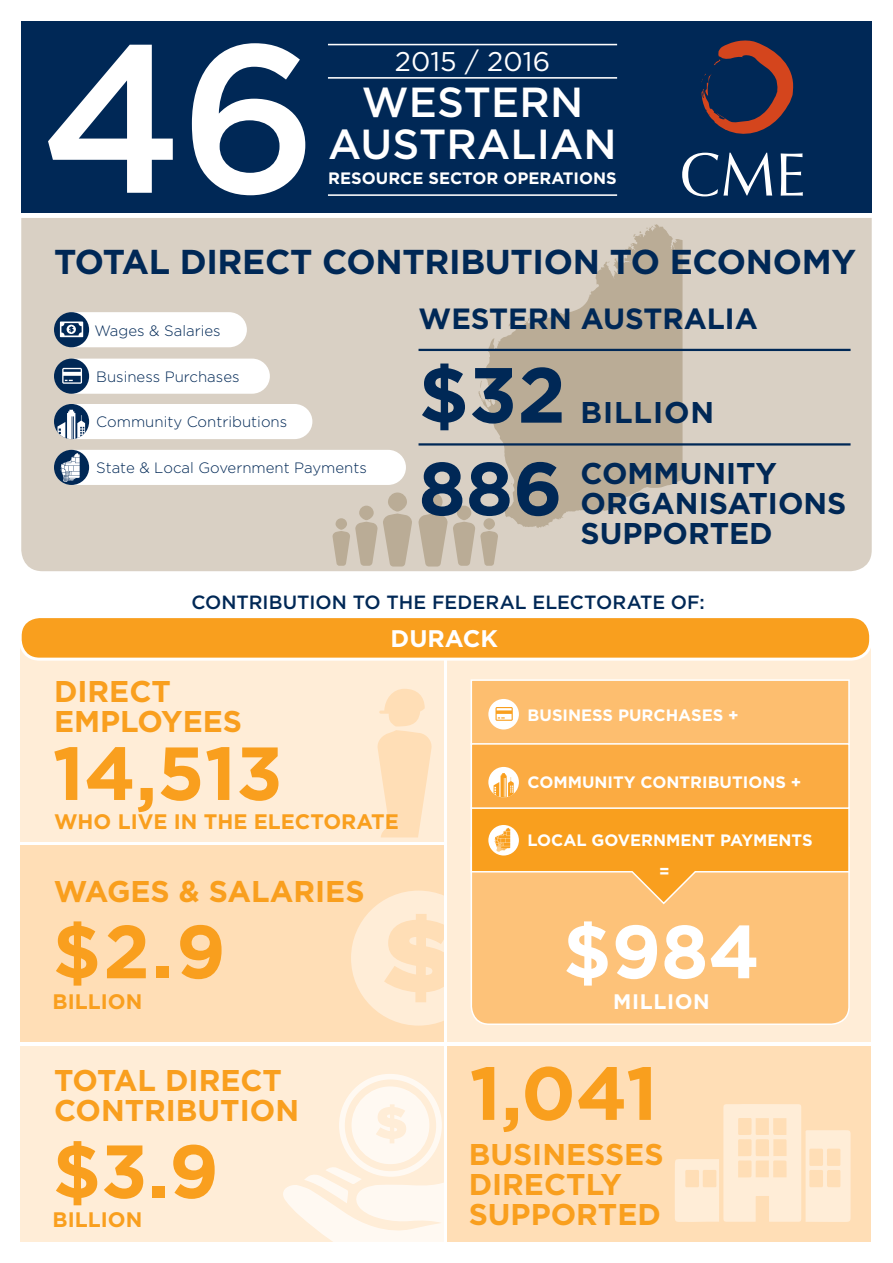
<style>
.page{position:relative;width:893px;height:1263px;background:#fff}
.page>*{position:absolute;margin:0;border:0;box-sizing:border-box;transform-origin:0 0}
.t1{font:500 210px "Gotham";color:#fff}
.t2{font:700 78px "Gotham";color:#002856}
.t3{font:700 75px "Gotham";color:#f99f1e}
.t4{font:700 75px "Gotham";color:#fff}
.t5{font:700 75px "Gotham";color:#002856}
.t6{font:500 42px/42px "Gotham";letter-spacing:.005em;color:#fff;text-align:center}
.t7{font:700 34.5px "Gotham";letter-spacing:-.01em;color:#002856}
.t8{font:700 30px/30px "Gotham";color:#f99f1e}
.t9{font:700 30px/30px "Gotham";color:#002856}
.t10{font:700 30px "Gotham";letter-spacing:.03em;color:#002856}
.t11{font:700 29.25px "Gotham";color:#002856}
.t12{font:27px "Gotham";letter-spacing:.005em;color:#fff}
.t13{font:700 24px "Gotham";color:#fff}
.t14{font:700 21px "Gotham";color:#f99f1e}
.t15{font:700 21px "Gotham";letter-spacing:.03em;color:#fff}
.t16{font:500 19.2px "Gotham";color:#002856}
.t17{font:700 16.5px/31px "Gotham";color:#fff}
.t18{font:300 15px "Gotham";color:#002856}
</style>
<div class="page">
<div style="left:21px;top:218px;width:851px;height:353px;background:#d9d0c4"></div>
<svg style="left:332px;top:492px;width:80px;height:74px;background:#cabead"></svg>
<div style="left:336px;top:518px;width:11px;height:12px;background:#baac96;border-radius:50%"></div>
<svg style="left:418px;top:492px;width:80px;height:74px;background:#c8bcab"></svg>
<svg style="left:483px;top:518px;width:12px;height:12px"></svg>
<div style="left:21px;top:21px;width:851px;height:192px;background:#002856"></div>
<hr style="left:328px;top:77px;width:289px;height:2px;background:#fff">
<hr style="left:328px;top:44px;width:289px;height:1px;background:#fff">
<hr style="left:328px;top:194px;width:289px;height:2px;background:#fff">
<svg style="left:478px;top:224px;width:205px;height:304px;background:#c4b8a6"></svg>
<hr style="left:418px;top:443px;width:432px;height:3px;background:#002856">
<hr style="left:418px;top:349px;width:432px;height:2px;background:#002856">
<svg style="left:54px;top:312px;width:35px;height:35px"></svg>
<svg style="left:60px;top:312px;width:187px;height:35px"></svg>
<div style="left:54px;top:359px;width:35px;height:35px;background:#002856;border-radius:50%"></div>
<svg style="left:62px;top:359px;width:208px;height:35px"></svg>
<svg style="left:54px;top:404px;width:35px;height:35px"></svg>
<svg style="left:57px;top:404px;width:255px;height:35px"></svg>
<div style="left:54px;top:450px;width:35px;height:35px;background:#002856;border-radius:50%"></div>
<svg style="left:60px;top:450px;width:346px;height:35px"></svg>
<svg style="left:682px;top:153px;width:121px;height:43px"></svg>
<svg style="left:701px;top:40px;width:93px;height:94px"></svg>
<div style="left:21px;top:846px;width:423px;height:196px;background:#ffdeb6"></div>
<svg style="left:351px;top:890px;width:93px;height:135px"></svg>
<div style="left:21px;top:645px;width:423px;height:197px;background:#ffedd7"></div>
<svg style="left:377px;top:689px;width:55px;height:148px"></svg>
<div style="left:21px;top:1046px;width:423px;height:195px;background:#ffedd7"></div>
<svg style="left:283px;top:1074px;width:161px;height:167px"></svg>
<div style="left:448px;top:645px;width:423px;height:397px;background:#ffedd7"></div>
<div style="left:470px;top:905px;width:380px;height:120px;background:#fdc279"></div>
<div style="left:448px;top:1046px;width:423px;height:195px;background:#ffdeb6"></div>
<svg style="left:675px;top:1104px;width:176px;height:118px"></svg>
<div style="left:471px;top:679px;width:379px;height:66px;background:#fdbe6f;border:2px solid #fff"></div>
<div style="left:471px;top:743px;width:379px;height:66px;background:#fbab42;border:2px solid #fff"></div>
<div style="left:488px;top:699px;width:31px;height:30px;background:#fff;border-radius:50%"></div>
<svg style="left:495px;top:707px;width:18px;height:14px"></svg>
<div style="left:488px;top:767px;width:31px;height:30px;background:#fff;border-radius:50%"></div>
<svg style="left:494px;top:773px;width:20px;height:24px"></svg>
<svg style="left:470px;top:806px;width:380px;height:99px;background:#faae45"></svg>
<div style="left:20px;top:617px;width:851px;height:42px;background:#f99f1e;border-radius:20px"></div>
<div style="left:19px;top:615px;width:853px;height:46px;border:3px solid #fff;border-radius:20px"></div>
<h1 class="t1" style="left:40px;top:-19px;width:279px">46</h1>
<h3 class="t12" style="left:395px;top:45px;width:157px">2015 / 2016</h3>
<h3 class="t6" style="left:328px;top:81px;width:290px">WESTERN<br>AUSTRALIAN</h3>
<p class="t17" style="left:328px;top:162px;width:290px">RESOURCE SECTOR OPERATIONS</p>
<h3 class="t7" style="left:54px;top:239px;width:804px">TOTAL DIRECT CONTRIBUTION TO ECONOMY</h3>
<p class="t18" style="left:94px;top:321px;width:128px">Wages &amp; Salaries</p>
<p class="t18" style="left:96px;top:367px;width:145px">Business Purchases</p>
<p class="t18" style="left:96px;top:412px;width:193px">Community Contributions</p>
<p class="t18" style="left:96px;top:458px;width:272px">State &amp; Local Government Payments</p>
<h3 class="t11" style="left:418px;top:299px;width:341px">WESTERN AUSTRALIA</h3>
<h2 class="t2" style="left:418px;top:343px;width:149px">$32</h2>
<h3 class="t5" style="left:418px;top:439px;width:146px">886</h3>
<h3 class="t10" style="left:580px;top:392px;width:135px">BILLION</h3>
<h3 class="t9" style="left:580px;top:458px;width:267px">COMMUNITY<br>ORGANISATIONS<br>SUPPORTED</h3>
<p class="t16" style="left:191px;top:590px;width:515px">CONTRIBUTION TO THE FEDERAL ELECTORATE OF:</p>
<h3 class="t8" style="left:54px;top:676px;width:190px">DIRECT<br>EMPLOYEES</h3>
<h3 class="t3" style="left:53px;top:724px;width:232px">14,513</h3>
<h3 class="t13" style="left:391px;top:622px;width:109px">DURACK</h3>
<p class="t14" style="left:54px;top:808px;width:346px">WHO LIVE IN THE ELECTORATE</p>
<h3 class="t8" style="left:54px;top:876px;width:312px">WAGES &amp; SALARIES</h3>
<p class="t17" style="left:528px;top:699px;width:213px">BUSINESS PURCHASES +</p>
<p class="t17" style="left:528px;top:766px;width:275px">COMMUNITY CONTRIBUTIONS +</p>
<p class="t17" style="left:659px;top:824px;width:155px;text-indent:-131px">LOCAL GOVERNMENT PAYMENTS =</p>
<h3 class="t3" style="left:53px;top:902px;width:175px">$2.9</h3>
<h3 class="t4" style="left:563px;top:902px;width:199px">$984</h3>
<p class="t14" style="left:53px;top:988px;width:91px">BILLION</p>
<p class="t15" style="left:613px;top:988px;width:98px">MILLION</p>
<h3 class="t8" style="left:54px;top:1065px;width:247px">TOTAL DIRECT<br>CONTRIBUTION</h3>
<h3 class="t3" style="left:53px;top:1122px;width:168px">$3.9</h3>
<p class="t14" style="left:53px;top:1206px;width:91px">BILLION</p>
<h3 class="t3" style="left:469px;top:1043px;width:190px">1,041</h3>
<h3 class="t8" style="left:469px;top:1139px;width:196px">BUSINESSES<br>DIRECTLY<br>SUPPORTED</h3>
</div>
